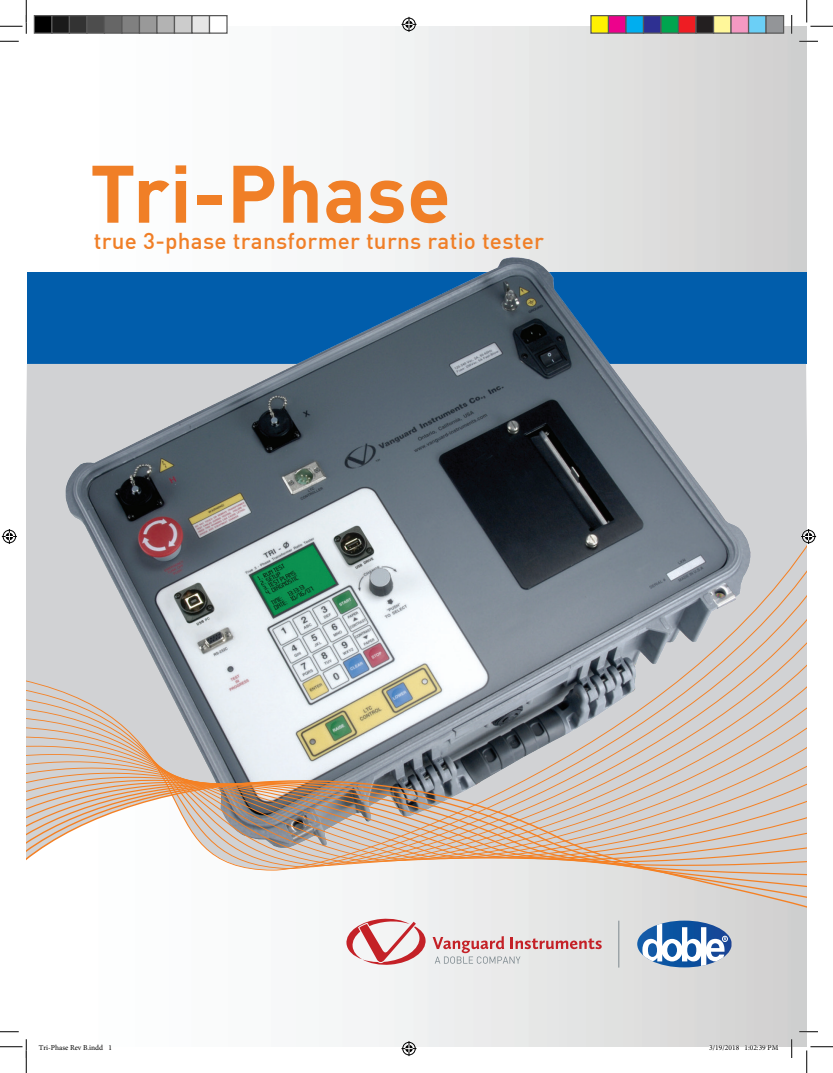
<style>
.page{position:relative;width:833px;height:1073px;background:#fff}
.page>*{position:absolute;margin:0;border:0;box-sizing:border-box;transform-origin:0 0}
.t1{font:700 80px "DIN";letter-spacing:.005em;color:#f07f27}
.t2{font:500 22.5px "DIN";letter-spacing:.01em;color:#f07f27}
.t3{font:7.5px "Minion Pro";color:#000}
</style>
<div class="page">
<img style="left:342px;top:938px;width:464px;height:108px">
<div style="left:27px;top:272px;width:779px;height:92px;background:#015dab"></div>
<hr style="left:618px;top:920px;width:1px;height:47px;background:#7c888e">
<svg style="left:432px;top:938px;width:169px;height:25px"></svg>
<svg style="left:345px;top:938px;width:81px;height:27px"></svg>
<img style="left:637px;top:938px;width:94px;height:29px">
<svg style="left:642px;top:938px;width:85px;height:28px"></svg>
<img style="left:37px;top:233px;width:735px;height:258px">
<svg style="left:26px;top:491px;width:780px;height:23px"></svg>
<svg style="left:26px;top:514px;width:780px;height:23px"></svg>
<svg style="left:26px;top:537px;width:780px;height:22px"></svg>
<svg style="left:26px;top:559px;width:780px;height:23px"></svg>
<svg style="left:26px;top:582px;width:780px;height:23px"></svg>
<svg style="left:26px;top:605px;width:780px;height:22px"></svg>
<svg style="left:26px;top:627px;width:780px;height:23px"></svg>
<svg style="left:26px;top:650px;width:780px;height:23px"></svg>
<svg style="left:26px;top:673px;width:780px;height:22px"></svg>
<svg style="left:26px;top:695px;width:780px;height:23px"></svg>
<svg style="left:26px;top:718px;width:780px;height:23px"></svg>
<svg style="left:26px;top:741px;width:780px;height:6px"></svg>
<svg style="left:26px;top:747px;width:780px;height:191px"></svg>
<svg style="left:0;top:40px;width:19px;height:2px"></svg>
<svg style="left:799px;top:40px;width:19px;height:2px"></svg>
<svg style="left:0;top:1031px;width:19px;height:1px"></svg>
<svg style="left:799px;top:1030px;width:19px;height:2px"></svg>
<svg style="left:790px;top:15px;width:2px;height:19px"></svg>
<svg style="left:790px;top:1039px;width:2px;height:19px"></svg>
<svg style="left:0;top:0;width:27px;height:34px"></svg>
<svg style="left:0;top:1039px;width:27px;height:33px"></svg>
<svg style="left:806px;top:0;width:26px;height:27px"></svg>
<svg style="left:806px;top:1046px;width:26px;height:26px"></svg>
<svg style="left:401px;top:17px;width:15px;height:15px"></svg>
<svg style="left:401px;top:1041px;width:15px;height:15px"></svg>
<svg style="left:2px;top:529px;width:15px;height:15px"></svg>
<svg style="left:801px;top:529px;width:15px;height:15px"></svg>
<div style="left:34px;top:16px;width:18px;height:17px;background:#000"></div>
<div style="left:34px;top:15px;width:18px;height:19px;border:1px solid #595959"></div>
<div style="left:52px;top:16px;width:17px;height:17px;background:#1a1a1a"></div>
<div style="left:51px;top:15px;width:19px;height:19px;border:1px solid #595959"></div>
<div style="left:69px;top:16px;width:18px;height:17px;background:#333"></div>
<div style="left:69px;top:15px;width:19px;height:19px;border:1px solid #595959"></div>
<div style="left:87px;top:16px;width:17px;height:17px;background:#4d4d4d"></div>
<div style="left:86px;top:15px;width:19px;height:19px;border:1px solid #595959"></div>
<div style="left:104px;top:16px;width:18px;height:17px;background:#666"></div>
<div style="left:104px;top:15px;width:18px;height:19px;border:1px solid #595959"></div>
<div style="left:122px;top:16px;width:17px;height:17px;background:#808080"></div>
<div style="left:121px;top:15px;width:19px;height:19px;border:1px solid #595959"></div>
<div style="left:139px;top:16px;width:18px;height:17px;background:#999"></div>
<div style="left:139px;top:15px;width:19px;height:19px;border:1px solid #595959"></div>
<div style="left:157px;top:16px;width:17px;height:17px;background:#b3b3b3"></div>
<div style="left:156px;top:15px;width:19px;height:19px;border:1px solid #595959"></div>
<div style="left:174px;top:16px;width:18px;height:17px;background:#ccc"></div>
<div style="left:174px;top:15px;width:18px;height:19px;border:1px solid #595959"></div>
<div style="left:192px;top:16px;width:17px;height:17px;background:#e6e6e6"></div>
<div style="left:191px;top:15px;width:19px;height:19px;border:1px solid #595959"></div>
<div style="left:209px;top:15px;width:19px;height:19px;border:1px solid #595959"></div>
<div style="left:591px;top:16px;width:17px;height:17px;background:#fff101"></div>
<div style="left:590px;top:15px;width:19px;height:19px;border:1px solid #595959"></div>
<div style="left:608px;top:16px;width:18px;height:17px;background:#ed028c"></div>
<div style="left:608px;top:15px;width:18px;height:19px;border:1px solid #595959"></div>
<div style="left:626px;top:16px;width:17px;height:17px;background:#00aeef"></div>
<div style="left:625px;top:15px;width:19px;height:19px;border:1px solid #595959"></div>
<div style="left:643px;top:16px;width:18px;height:17px;background:#2e3092"></div>
<div style="left:642px;top:15px;width:19px;height:19px;border:1px solid #595959"></div>
<div style="left:661px;top:16px;width:17px;height:17px;background:#00a54f"></div>
<div style="left:660px;top:15px;width:19px;height:19px;border:1px solid #595959"></div>
<div style="left:678px;top:16px;width:18px;height:17px;background:#ee1d23"></div>
<div style="left:678px;top:15px;width:18px;height:19px;border:1px solid #595959"></div>
<div style="left:696px;top:16px;width:17px;height:17px;background:#231f20"></div>
<div style="left:695px;top:15px;width:19px;height:19px;border:1px solid #595959"></div>
<div style="left:713px;top:16px;width:18px;height:17px;background:#fff79a"></div>
<div style="left:712px;top:15px;width:19px;height:19px;border:1px solid #595959"></div>
<div style="left:731px;top:16px;width:17px;height:17px;background:#f499c2"></div>
<div style="left:730px;top:15px;width:19px;height:19px;border:1px solid #595959"></div>
<div style="left:748px;top:16px;width:18px;height:17px;background:#6bcff6"></div>
<div style="left:748px;top:15px;width:18px;height:19px;border:1px solid #595959"></div>
<div style="left:766px;top:16px;width:17px;height:17px;background:#939598"></div>
<div style="left:765px;top:15px;width:19px;height:19px;border:1px solid #595959"></div>
<div style="left:709px;top:1009px;width:69px;height:38px;background:#d5d5d4"></div>
<h1 class="t1" style="left:90px;top:141px;width:362px">Tri-Phase</h1>
<p class="t2" style="left:94px;top:227px;width:452px">true 3-phase transformer turns ratio tester</p>
<p class="t3" style="left:39px;top:1043px;width:75px">Tri-Phase Rev B.indd 1</p>
<p class="t3" style="left:709px;top:1043px;width:71px">3/19/2018 1:02:39 PM</p>
</div>
